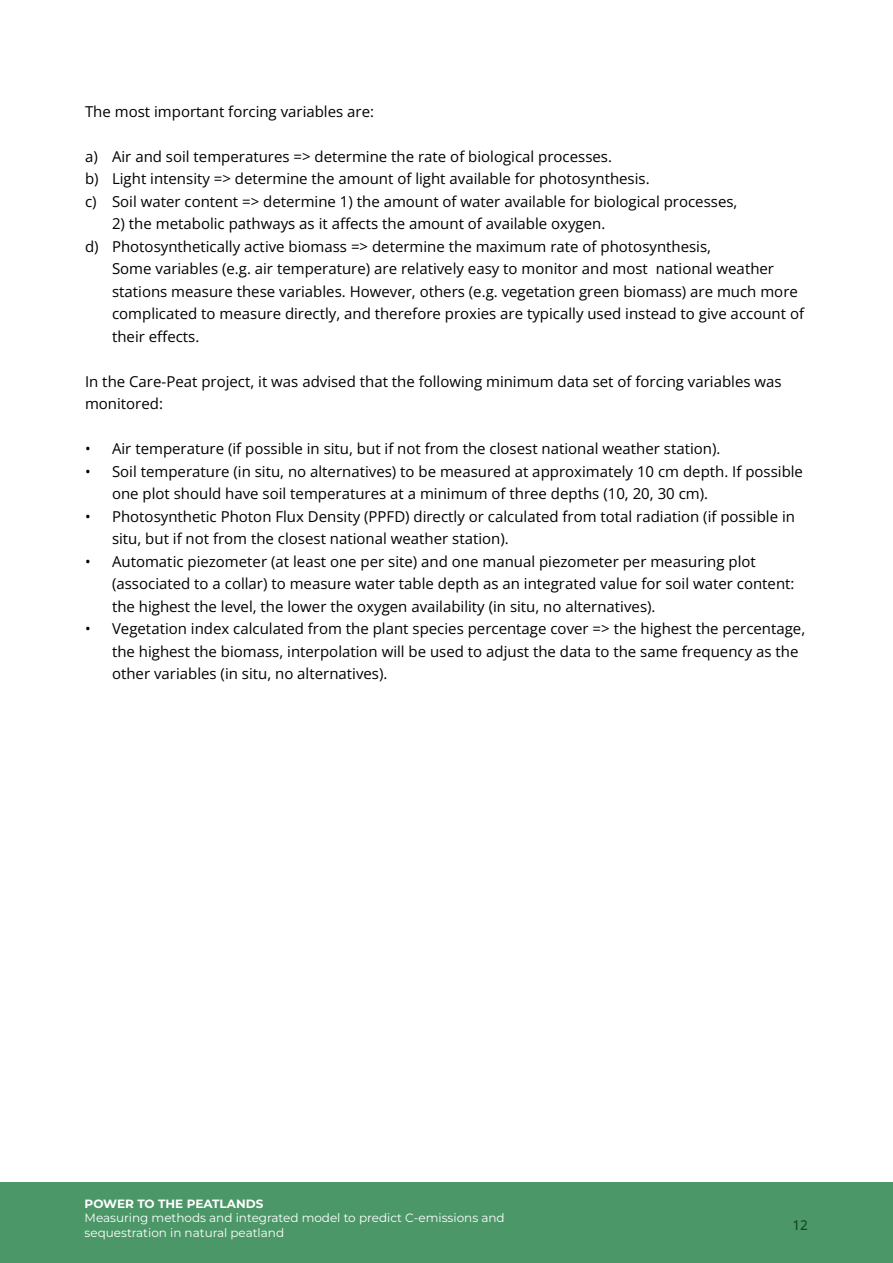
<style>
.page{position:relative;width:893px;height:1263px;background:#fff}
.page>*{position:absolute;margin:0;border:0;box-sizing:border-box;transform-origin:0 0}
.t1{font:15px/22.5px "Open Sans";color:#000}
.t2{font:500 13.5px "Open Sans";color:#15481b}
.t3{font:12px/14.4px "Montserrat";color:#fff}
.t4{font:700 12px "Montserrat";color:#fff}
</style>
<div class="page">
<div style="left:0;top:1182px;width:893px;height:81px;background:#4b9767"></div>
<p class="t1" style="left:85px;top:100px;width:291px">The most important forcing variables are:</p>
<p class="t1" style="left:85px;top:145px;width:654px">a) Air and soil temperatures =&gt; determine the rate of biological processes.<br>b) Light intensity =&gt; determine the amount of light available for photosynthesis.<br>c) Soil water content =&gt; determine 1) the amount of water available for biological processes,</p>
<p class="t1" style="left:112px;top:212px;width:495px">2) the metabolic pathways as it affects the amount of available oxygen.</p>
<p class="t1" style="left:85px;top:235px;width:628px">d) Photosynthetically active biomass =&gt; determine the maximum rate of photosynthesis,</p>
<p class="t1" style="left:112px;top:257px;width:663px">Some variables (e.g. air temperature) are relatively easy to monitor and most national weather</p>
<p class="t1" style="left:112px;top:280px;width:687px">stations measure these variables. However, others (e.g. vegetation green biomass) are much more</p>
<p class="t1" style="left:112px;top:302px;width:693px">complicated to measure directly, and therefore proxies are typically used instead to give account of</p>
<p class="t1" style="left:112px;top:325px;width:89px">their effects.</p>
<p class="t1" style="left:85px;top:370px;width:698px">In the Care-Peat project, it was advised that the following minimum data set of forcing variables was monitored:</p>
<p class="t1" style="left:85px;top:437px;width:637px">• Air temperature (if possible in situ, but if not from the closest national weather station).</p>
<p class="t1" style="left:112px;top:460px;width:692px;text-indent:-27px">• Soil temperature (in situ, no alternatives) to be measured at approximately 10 cm depth. If possible one plot should have soil temperatures at a minimum of three depths (10, 20, 30 cm).</p>
<p class="t1" style="left:112px;top:505px;width:684px;text-indent:-27px">• Photosynthetic Photon Flux Density (PPFD) directly or calculated from total radiation (if possible in situ, but if not from the closest national weather station).</p>
<p class="t1" style="left:112px;top:550px;width:684px;text-indent:-27px">• Automatic piezometer (at least one per site) and one manual piezometer per measuring plot (associated to a collar) to measure water table depth as an integrated value for soil water content: the highest the level, the lower the oxygen availability (in situ, no alternatives).</p>
<p class="t1" style="left:112px;top:617px;width:695px;text-indent:-27px">• Vegetation index calculated from the plant species percentage cover =&gt; the highest the percentage, the highest the biomass, interpolation will be used to adjust the data to the same frequency as the other variables (in situ, no alternatives).</p>
<p class="t4" style="left:85px;top:1196px;width:180px">POWER TO THE PEATLANDS</p>
<p class="t3" style="left:85px;top:1211px;width:422px">Measuring methods and integrated model to predict C-emissions and sequestration in natural peatland</p>
<p class="t2" style="left:792px;top:1215px;width:17px">12</p>
</div>
